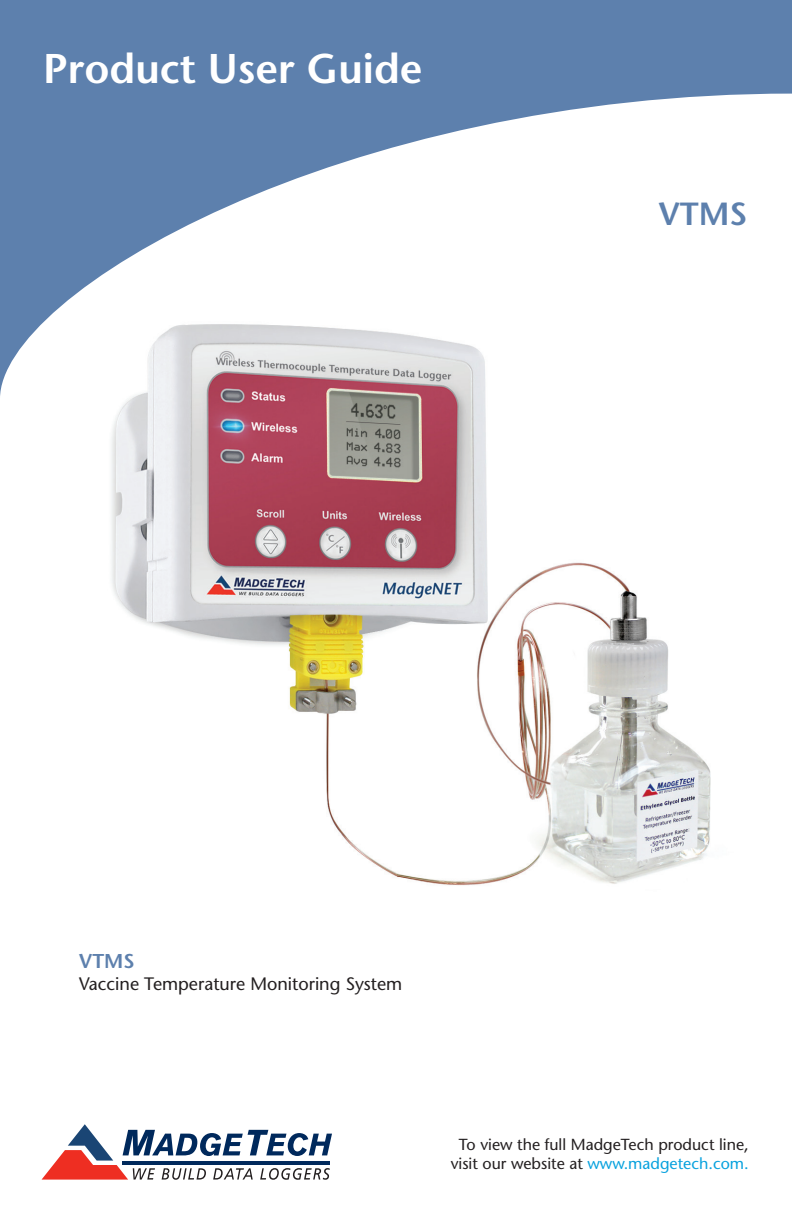
<style>
.page{position:relative;width:792px;height:1224px;background:#fff}
.page>*{position:absolute;margin:0;border:0;box-sizing:border-box;transform-origin:0 0}
.t1{font:600 41.4px "Stone Sans";color:#fff}
.t2{font:600 32px "Stone Sans";color:#5d80ad}
.t3{font:600 20px "Stone Sans";color:#5d80ad}
.t4{font:18px "Stone Sans";color:#231f20}
.t5{font:16px/19.2px "Stone Sans";color:#231f20;text-align:center}
.s1{color:#09a2de}
</style>
<div class="page">
<svg style="left:0;top:0;width:792px;height:396px;fill:#5d80ad"></svg>
<svg style="left:42px;top:1124px;width:290px;height:56px"></svg>
<hr style="left:123px;top:1161px;width:207px;height:4px;background:#00295c">
<img style="left:92px;top:302px;width:648px;height:584px">
<h1 class="t1" style="left:43px;top:44px;width:381px">Product User Guide</h1>
<h2 class="t2" style="left:659px;top:195px;width:90px">VTMS</h2>
<p class="t3" style="left:79px;top:949px;width:57px">VTMS</p>
<p class="t4" style="left:79px;top:973px;width:325px">Vaccine Temperature Monitoring System</p>
<p class="t5" style="left:451px;top:1135px;width:300px">To view the full MadgeTech product line, visit our website at <span class="s1">www.madgetech.com.</span></p>
</div>
